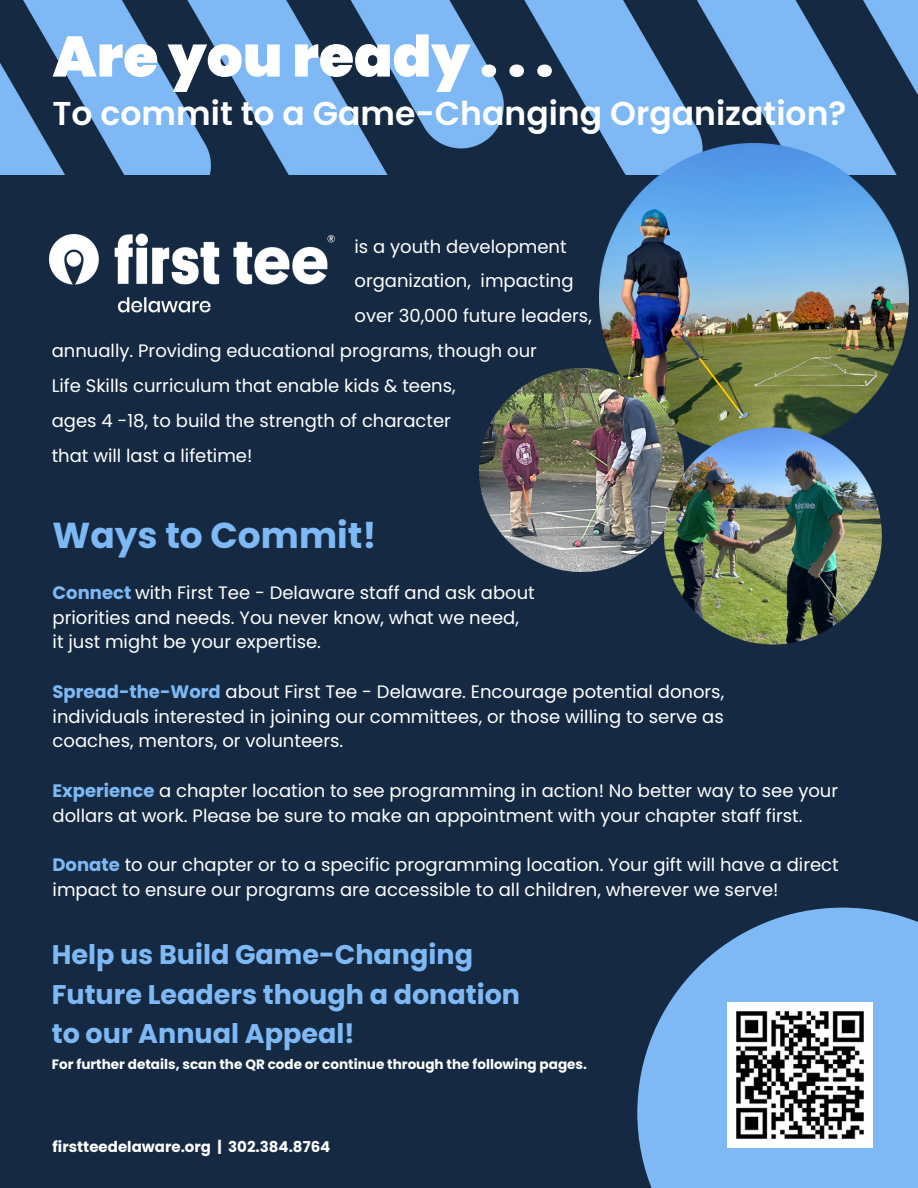
<style>
.page{position:relative;width:918px;height:1188px;background:#152a42}
.page>*{position:absolute;margin:0;border:0;box-sizing:border-box;transform-origin:0 0}
.t1{font:900 57px "Poppins";color:#fff}
.t2{font:700 36px "Poppins";color:#7eb9f6}
.t3{font:600 33px "Poppins";color:#fff}
.t4{font:700 27px "Poppins";color:#7eb9f6}
.t5{font:18px/24.8px "Poppins";color:#fff}
.t6{font:700 15px "Poppins";color:#fff}
.t7{font:700 13.5px "Poppins";color:#fff}
.s1{font-weight:700;color:#7eb9f6}
</style>
<div class="page">
<svg style="left:637px;top:908px;width:281px;height:280px;fill:#7eb9f6"></svg>
<img style="left:0;top:0;width:918px;height:174px">
<img style="left:49px;top:233px;width:286px;height:80px">
<img style="left:728px;top:1002px;width:145px;height:146px">
<img style="left:600px;top:144px;width:308px;height:266px">
<img style="left:480px;top:368px;width:203px;height:204px">
<img style="left:646px;top:410px;width:236px;height:235px">
<p class="t1" style="left:53px;top:17px;width:503px">Are you ready . . .</p>
<p class="t3" style="left:53px;top:90px;width:795px">To commit to a Game-Changing Organization?</p>
<p class="t5" style="left:355px;top:234px;width:214px">is a youth development</p>
<p class="t5" style="left:355px;top:269px;width:220px">organization, impacting</p>
<p class="t5" style="left:355px;top:304px;width:239px">over 30,000 future leaders,</p>
<p class="t5" style="left:52px;top:338px;width:487px">annually. Providing educational programs, though our</p>
<p class="t5" style="left:52px;top:373px;width:405px">Life Skills curriculum that enable kids &amp; teens,</p>
<p class="t5" style="left:52px;top:408px;width:401px">ages 4 -18, to build the strength of character</p>
<p class="t5" style="left:52px;top:443px;width:202px">that will last a lifetime!</p>
<p class="t2" style="left:53px;top:510px;width:325px">Ways to Commit!</p>
<p class="t5" style="left:53px;top:580px;width:484px"><span class="s1">Connect</span> with First Tee - Delaware staff and ask about</p>
<p class="t5" style="left:53px;top:605px;width:468px">priorities and needs. You never know, what we need,</p>
<p class="t5" style="left:53px;top:630px;width:270px">it just might be your expertise.</p>
<p class="t5" style="left:53px;top:679px;width:673px"><span class="s1">Spread-the-Word</span> about First Tee - Delaware. Encourage potential donors,</p>
<p class="t5" style="left:53px;top:704px;width:673px">individuals interested in joining our committees, or those willing to serve as</p>
<p class="t5" style="left:53px;top:729px;width:292px">coaches, mentors, or volunteers.</p>
<p class="t5" style="left:53px;top:778px;width:787px"><span class="s1">Experience</span> a chapter location to see programming in action! No better way to see your dollars at work. Please be sure to make an appointment with your chapter staff first.</p>
<p class="t5" style="left:53px;top:852px;width:788px"><span class="s1">Donate</span> to our chapter or to a specific programming location. Your gift will have a direct impact to ensure our programs are accessible to all children, wherever we serve!</p>
<p class="t4" style="left:52px;top:936px;width:423px">Help us Build Game-Changing</p>
<p class="t4" style="left:52px;top:975px;width:470px">Future Leaders though a donation</p>
<p class="t4" style="left:52px;top:1015px;width:305px">to our Annual Appeal!</p>
<p class="t7" style="left:52px;top:1055px;width:537px">For further details, scan the QR code or continue through the following pages.</p>
<p class="t6" style="left:53px;top:1136px;width:279px">firstteedelaware.org | 302.384.8764</p>
</div>
